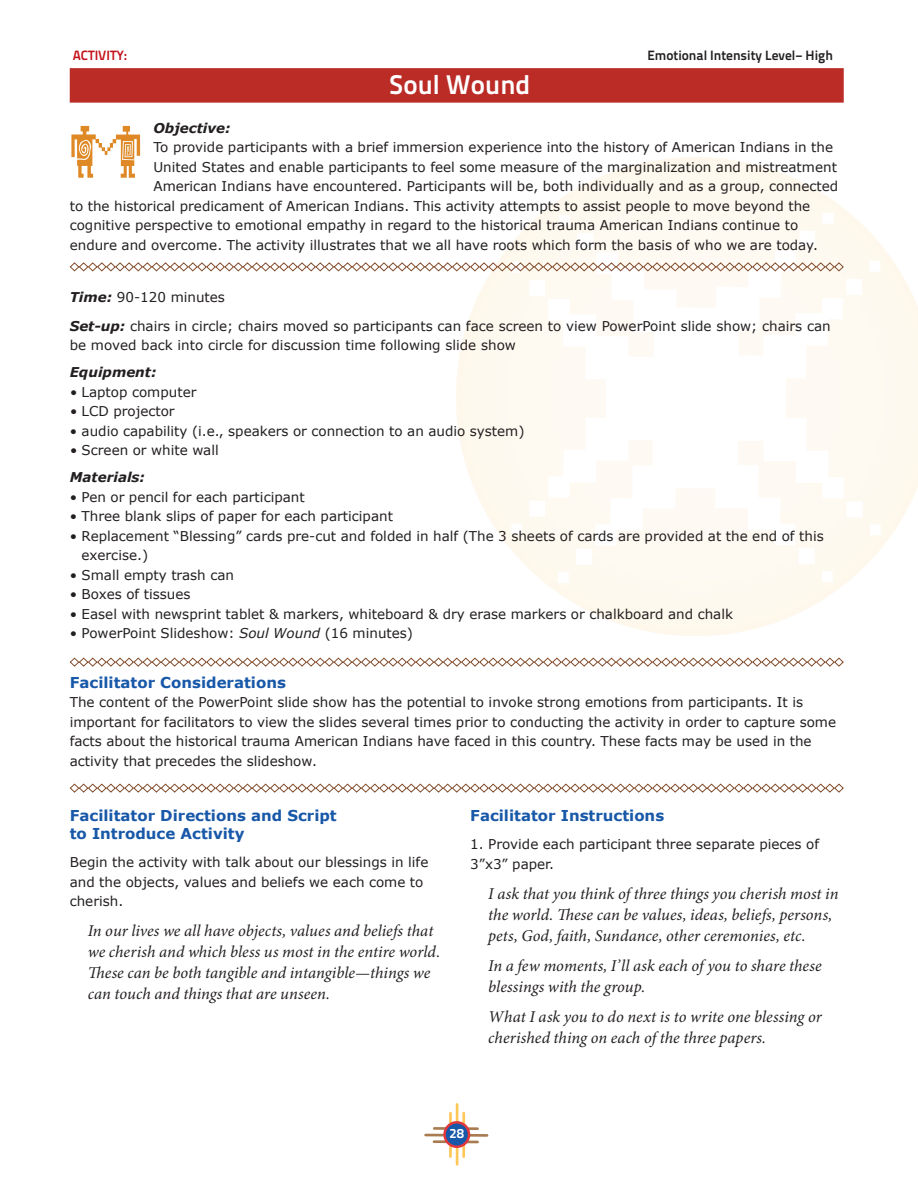
<style>
.page{position:relative;width:918px;height:1188px;background:#fff}
.page>*{position:absolute;margin:0;border:0;box-sizing:border-box;transform-origin:0 0}
.t1{font:27px "Titillium Text 14 L 800 wt";color:#fff}
.t2{font:italic 16.5px/21px "Minion Pro";color:#231f20}
.t3{font:700 15px/18px "Verdana";color:#1858a8}
.t4{font:13.5px/19.5px "Verdana";color:#231f20}
.t5{font:13.5px "Titillium Text 14 L 800 wt";color:#231f20}
.t6{font:italic 700 13.5px "Verdana";color:#231f20}
.t7{font:13.5px "Titillium Text 14 L 800 wt";color:#c4121a}
.t8{font:13.5px "Titillium Text 14 L 800 wt";color:#fff}
.s1{font-weight:700;font-style:italic}
.s2{font-style:italic}
</style>
<div class="page">
<svg style="left:456px;top:1148px;width:2px;height:16px"></svg>
<hr style="left:449px;top:1143px;width:3px;height:14px;background:#fec757">
<hr style="left:462px;top:1142px;width:3px;height:15px;background:#fec757">
<hr style="left:468px;top:1134px;width:19px;height:3px;background:#a97b50">
<svg style="left:466px;top:1141px;width:12px;height:2px"></svg>
<hr style="left:426px;top:1134px;width:20px;height:2px;background:#a97b50">
<svg style="left:434px;top:1104px;width:44px;height:26px"></svg>
<hr style="left:434px;top:1140px;width:14px;height:3px;background:#a97b50">
<div style="left:445px;top:1122px;width:24px;height:25px;background:#1758a8;border-radius:50%"></div>
<div style="left:443px;top:1121px;width:27px;height:27px;border:2px solid #e1373d;border-radius:50%"></div>
<div style="left:70px;top:68px;width:774px;height:35px;background:#bb2c27"></div>
<svg style="left:69px;top:657px;width:775px;height:10px"></svg>
<svg style="left:71px;top:126px;width:69px;height:52px"></svg>
<svg style="left:69px;top:262px;width:775px;height:10px"></svg>
<svg style="left:69px;top:783px;width:775px;height:10px"></svg>
<p class="t7" style="left:73px;top:47px;width:56px">Acti vity:</p>
<p class="t5" style="left:647px;top:47px;width:187px">Emotional Intensity Level− High</p>
<h1 class="t1" style="left:389px;top:68px;width:143px">Soul Wound</h1>
<p class="t6" style="left:153px;top:119px;width:79px">Objective:</p>
<p class="t4" style="left:153px;top:138px;width:681px">To provide participants with a brief immersion experience into the history of American Indians in the</p>
<p class="t4" style="left:153px;top:157px;width:685px">United States and enable participants to feel some measure of the marginalization and mistreatment</p>
<p class="t4" style="left:153px;top:177px;width:686px">American Indians have encountered. Participants will be, both individually and as a group, connected</p>
<p class="t4" style="left:70px;top:196px;width:742px">to the historical predicament of American Indians. This activity attempts to assist people to move beyond the</p>
<p class="t4" style="left:70px;top:216px;width:730px">cognitive perspective to emotional empathy in regard to the historical trauma American Indians continue to</p>
<p class="t4" style="left:70px;top:235px;width:750px">endure and overcome. The activity illustrates that we all have roots which form the basis of who we are today.</p>
<p class="t4" style="left:70px;top:283px;width:763px;line-height:28.5px"><span class="s1">Time:</span> 90-120 minutes<br><span class="s1">Set-up:</span> chairs in circle; chairs moved so participants can face screen to view PowerPoint slide show; chairs can</p>
<p class="t4" style="left:70px;top:336px;width:448px">be moved back into circle for discussion time following slide show</p>
<p class="t6" style="left:70px;top:363px;width:88px">Equipment:</p>
<p class="t4" style="left:70px;top:382px;width:128px"><span class="s2">•</span> Laptop computer</p>
<p class="t4" style="left:70px;top:402px;width:106px"><span class="s2">•</span> LCD projector</p>
<p class="t4" style="left:70px;top:421px;width:456px">• audio capability (i.e., speakers or connection to an audio system)</p>
<p class="t4" style="left:70px;top:437px;width:151px;line-height:27px"><span class="s2">•</span> Screen or white wall<br><span class="s1">Materials:</span></p>
<p class="t4" style="left:70px;top:487px;width:237px">• Pen or pencil for each participant</p>
<p class="t4" style="left:70px;top:507px;width:325px">• Three blank slips of paper for each participant</p>
<p class="t4" style="left:82px;top:526px;width:744px;text-indent:-12px">• Replacement “Blessing” cards pre-cut and folded in half (The 3 sheets of cards are provided at the end of this exercise.)</p>
<p class="t4" style="left:70px;top:565px;width:166px">• Small empty trash can</p>
<p class="t4" style="left:70px;top:585px;width:122px">• Boxes of tissues</p>
<p class="t4" style="left:70px;top:604px;width:665px">• Easel with newsprint tablet &amp; markers, whiteboard &amp; dry erase markers or chalkboard and chalk</p>
<p class="t4" style="left:70px;top:624px;width:345px">• PowerPoint Slideshow: <span class="s2">Soul Wound</span> (16 minutes)</p>
<p class="t3" style="left:70px;top:673px;width:218px">Facilitator Considerations</p>
<p class="t4" style="left:70px;top:693px;width:768px">The content of the PowerPoint slide show has the potential to invoke strong emotions from participants. It is important for facilitators to view the slides several times prior to conducting the activity in order to capture some facts about the historical trauma American Indians have faced in this country. These facts may be used in the activity that precedes the slideshow.</p>
<p class="t3" style="left:70px;top:807px;width:269px">Facilitator Directions and Script to Introduce Activity</p>
<p class="t4" style="left:70px;top:853px;width:360px">Begin the activity with talk about our blessings in life and the objects, values and beliefs we each come to cherish.</p>
<p class="t2" style="left:88px;top:921px;width:354px">In our lives we all have objects, values and beliefs that we cherish and which bless us most in the entire world.<br>These can be both tangible and intangible—things we can touch and things that are unseen.</p>
<p class="t3" style="left:470px;top:807px;width:195px">Facilitator Instructions</p>
<p class="t4" style="left:470px;top:835px;width:350px">1. Provide each participant three separate pieces of<br>3”x3” paper.</p>
<p class="t2" style="left:488px;top:883px;width:352px">I ask that you think of three things you cherish most in the world. These can be values, ideas, beliefs, persons, pets, God, faith, Sundance, other ceremonies, etc.</p>
<p class="t2" style="left:488px;top:955px;width:335px">In a few moments, I’ll ask each of you to share these blessings with the group.</p>
<p class="t2" style="left:488px;top:1006px;width:335px">What I ask you to do next is to write one blessing or cherished thing on each of the three papers.</p>
<p class="t8" style="left:450px;top:1125px;width:16px">28</p>
</div>
